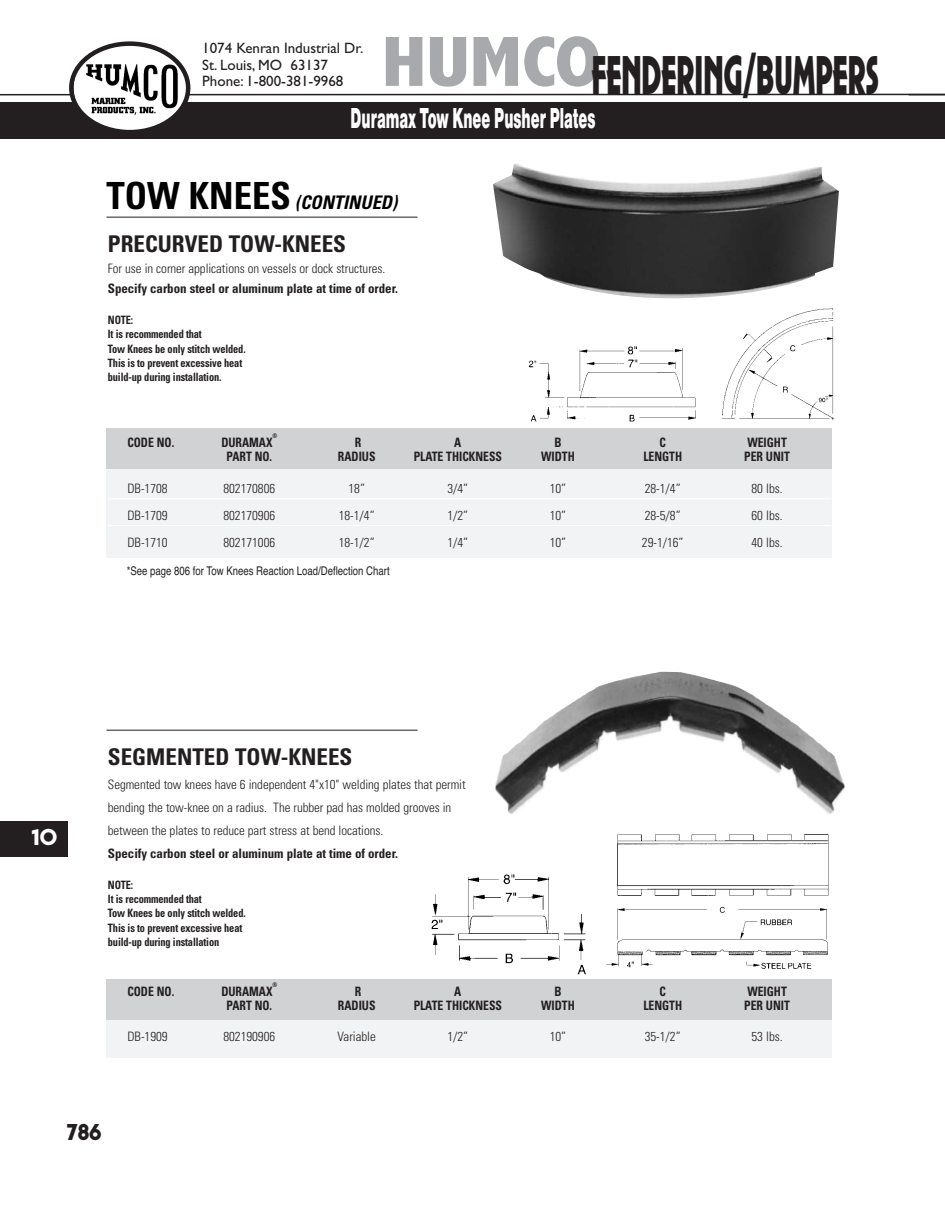
<style>
.page{position:relative;width:945px;height:1215px;background:#fff}
.page>*{position:absolute;margin:0;border:0;box-sizing:border-box;transform-origin:0 0}
.t1{font:57px "Plaza D Ultr";color:#231f20;scale:.61 1}
.t2{font:30px "Nimbus San D Blac";color:#fff;scale:.5 1}
.t3{font:24px "Plaza D Ultr";color:#231f20}
.t4{font:24px "Plaza D Ultr";color:#fff}
.t5{font:23.1px "Univers Condensed Bold+MUXETW";color:#231f20}
.t6{font:italic 18.75px "Univers Condensed Bold+MUXETW";color:#000001}
.t7{font:15px/16.5px "Gill Sans";color:#231f20}
.t8{font:12.9px/23.1px "Univers Condensed Light+CFSCJK";letter-spacing:-.005em;color:#231f20}
.t9{font:12.9px "Univers Condensed Bold+MUXETW";color:#231f20;scale:.9 1}
.t10{font:12.9px "Univers Condensed Bold+MUXETW";color:#231f20}
.t11{font:12px "Helvetica";color:#231f20;scale:.8 1}
.t12{font:11.55px/14.4px "Univers Condensed Bold+MUXETW";letter-spacing:-.015em;color:#231f20;scale:.9 1}
.t13{font:6.45px "Univers Condensed Bold+MUXETW";color:#231f20;scale:.9 1}
.s1{font-family:"Abadi";font-weight:800;font-stretch:condensed;font-size:71.85px;color:#a8a9ad}
.s2{font-style:normal;font-size:37.5px}
</style>
<div class="page">
<hr style="left:0;top:94px;width:945px;height:1px;background:#231f20">
<div style="left:0;top:102px;width:945px;height:37px;background:#231f20"></div>
<svg style="left:69px;top:41px;width:121px;height:89px"></svg>
<img style="left:606px;top:911px;width:222px;height:58px">
<img style="left:431px;top:874px;width:155px;height:101px">
<div style="left:106px;top:455px;width:726px;height:103px;background:#f2f3f4"></div>
<div style="left:106px;top:429px;width:726px;height:40px;background:#d1d2d4"></div>
<hr style="left:106px;top:217px;width:312px;height:1px;background:#231f20">
<hr style="left:108px;top:499px;width:723px;height:1px;background:#fff">
<hr style="left:108px;top:525px;width:723px;height:1px;background:#fff">
<img style="left:493px;top:163px;width:346px;height:136px">
<img style="left:696px;top:308px;width:138px;height:121px">
<img style="left:528px;top:333px;width:183px;height:92px">
<div style="left:106px;top:1005px;width:726px;height:52px;background:#f2f3f4"></div>
<div style="left:106px;top:979px;width:726px;height:40px;background:#d1d2d4"></div>
<hr style="left:106px;top:730px;width:312px;height:1px;background:#231f20">
<img style="left:495px;top:672px;width:349px;height:142px">
<img style="left:617px;top:834px;width:212px;height:77px">
<div style="left:0;top:821px;width:68px;height:35px;background:#231f20"></div>
<h1 class="t1" style="left:382px;top:41px;width:816px"><span class="s1">HUMCO</span>FENDERING/BUMPERS</h1>
<p class="t7" style="left:202px;top:40px;width:163px">1074 Kenran Industrial Dr.<br>St. Louis, MO 63137<br>Phone: 1-800-381-9968</p>
<h2 class="t2" style="left:351px;top:101px;width:491px">Duramax Tow Knee Pusher Plates</h2>
<h3 class="t6" style="left:106px;top:195px;width:296px"><span class="s2">T O W K N E E S</span> (CONTINUED)</h3>
<h3 class="t5" style="left:108px;top:235px;width:240px">PRECURVED TOW-KNEES</h3>
<p class="t8" style="left:108px;top:258px;width:279px">For use in corner applications on vessels or dock structures.</p>
<p class="t10" style="left:108px;top:284px;width:292px">Specify carbon steel or aluminum plate at time of order.</p>
<p class="t12" style="left:108px;top:313px;width:155px">NOTE:<br>It is recommended that<br>Tow Knees be only stitch welded.<br>This is to prevent excessive heat build-up during installation.</p>
<p class="t13" style="left:273px;top:434px;width:7px">®</p>
<p class="t9" style="left:127px;top:437px;width:54px">CODE NO.</p>
<p class="t9" style="left:221px;top:437px;width:58px">DURAMAX</p>
<p class="t9" style="left:355px;top:437px;width:9px">R</p>
<p class="t9" style="left:454px;top:437px;width:9px">A</p>
<p class="t9" style="left:554px;top:437px;width:9px">B</p>
<p class="t9" style="left:660px;top:437px;width:9px">C</p>
<p class="t9" style="left:747px;top:437px;width:45px">WEIGHT</p>
<p class="t9" style="left:227px;top:452px;width:52px">PART NO.</p>
<p class="t9" style="left:338px;top:452px;width:43px">RADIUS</p>
<p class="t9" style="left:414px;top:452px;width:100px">PLATE THICKNESS</p>
<p class="t9" style="left:541px;top:452px;width:39px">WIDTH</p>
<p class="t9" style="left:643px;top:452px;width:45px">LENGTH</p>
<p class="t9" style="left:744px;top:452px;width:52px">PER UNIT</p>
<p class="t8" style="left:127px;top:478px;width:42px">DB-1708</p>
<p class="t8" style="left:223px;top:478px;width:53px">802170806</p>
<p class="t8" style="left:349px;top:478px;width:18px">18”</p>
<p class="t8" style="left:447px;top:478px;width:22px">3/4”</p>
<p class="t8" style="left:550px;top:478px;width:18px">10”</p>
<p class="t8" style="left:645px;top:478px;width:37px">28-1/4”</p>
<p class="t8" style="left:752px;top:478px;width:33px">80 lbs.</p>
<p class="t8" style="left:127px;top:505px;width:42px">DB-1709</p>
<p class="t8" style="left:223px;top:505px;width:53px">802170906</p>
<p class="t8" style="left:339px;top:505px;width:37px">18-1/4”</p>
<p class="t8" style="left:447px;top:505px;width:22px">1/2”</p>
<p class="t8" style="left:550px;top:505px;width:18px">10”</p>
<p class="t8" style="left:645px;top:505px;width:37px">28-5/8”</p>
<p class="t8" style="left:752px;top:505px;width:33px">60 lbs.</p>
<p class="t8" style="left:127px;top:532px;width:42px">DB-1710</p>
<p class="t8" style="left:223px;top:532px;width:53px">802171006</p>
<p class="t8" style="left:339px;top:532px;width:37px">18-1/2”</p>
<p class="t8" style="left:447px;top:532px;width:22px">1/4”</p>
<p class="t8" style="left:550px;top:532px;width:18px">10”</p>
<p class="t8" style="left:642px;top:532px;width:43px">29-1/16”</p>
<p class="t8" style="left:752px;top:532px;width:33px">40 lbs.</p>
<p class="t11" style="left:127px;top:564px;width:330px">*See page 806 for Tow Knees Reaction Load/Deflection Chart</p>
<p class="t8" style="left:127px;top:561px;width:287px">*See page 27 for Tow Knees Reaction Load/Deflection Chart</p>
<h3 class="t4" style="left:32px;top:822px;width:27px">10</h3>
<h3 class="t5" style="left:108px;top:748px;width:246px">SEGMENTED TOW-KNEES</h3>
<p class="t8" style="left:108px;top:774px;width:359px">Segmented tow knees have 6 independent 4"x10" welding plates that permit bending the tow-knee on a radius. The rubber pad has molded grooves in between the plates to reduce part stress at bend locations.</p>
<p class="t10" style="left:108px;top:849px;width:292px">Specify carbon steel or aluminum plate at time of order.</p>
<p class="t12" style="left:108px;top:878px;width:155px">NOTE:<br>It is recommended that<br>Tow Knees be only stitch welded.<br>This is to prevent excessive heat build-up during installation</p>
<p class="t9" style="left:127px;top:986px;width:54px">CODE NO.</p>
<p class="t9" style="left:221px;top:986px;width:58px">DURAMAX</p>
<p class="t13" style="left:273px;top:983px;width:7px">®</p>
<p class="t9" style="left:355px;top:986px;width:9px">R</p>
<p class="t9" style="left:454px;top:986px;width:9px">A</p>
<p class="t9" style="left:554px;top:986px;width:9px">B</p>
<p class="t9" style="left:660px;top:986px;width:9px">C</p>
<p class="t9" style="left:747px;top:986px;width:45px">WEIGHT</p>
<p class="t9" style="left:227px;top:1001px;width:52px">PART NO.</p>
<p class="t9" style="left:338px;top:1001px;width:43px">RADIUS</p>
<p class="t9" style="left:414px;top:1001px;width:100px">PLATE THICKNESS</p>
<p class="t9" style="left:541px;top:1001px;width:39px">WIDTH</p>
<p class="t9" style="left:643px;top:1001px;width:45px">LENGTH</p>
<p class="t9" style="left:744px;top:1001px;width:52px">PER UNIT</p>
<p class="t8" style="left:127px;top:1026px;width:42px">DB-1909</p>
<p class="t8" style="left:223px;top:1026px;width:53px">802190906</p>
<p class="t8" style="left:338px;top:1026px;width:40px">Variable</p>
<p class="t8" style="left:447px;top:1026px;width:22px">1/2”</p>
<p class="t8" style="left:550px;top:1026px;width:18px">10”</p>
<p class="t8" style="left:645px;top:1026px;width:37px">35-1/2”</p>
<p class="t8" style="left:752px;top:1026px;width:33px">53 lbs.</p>
<h3 class="t3" style="left:67px;top:1118px;width:36px">786</h3>
</div>
